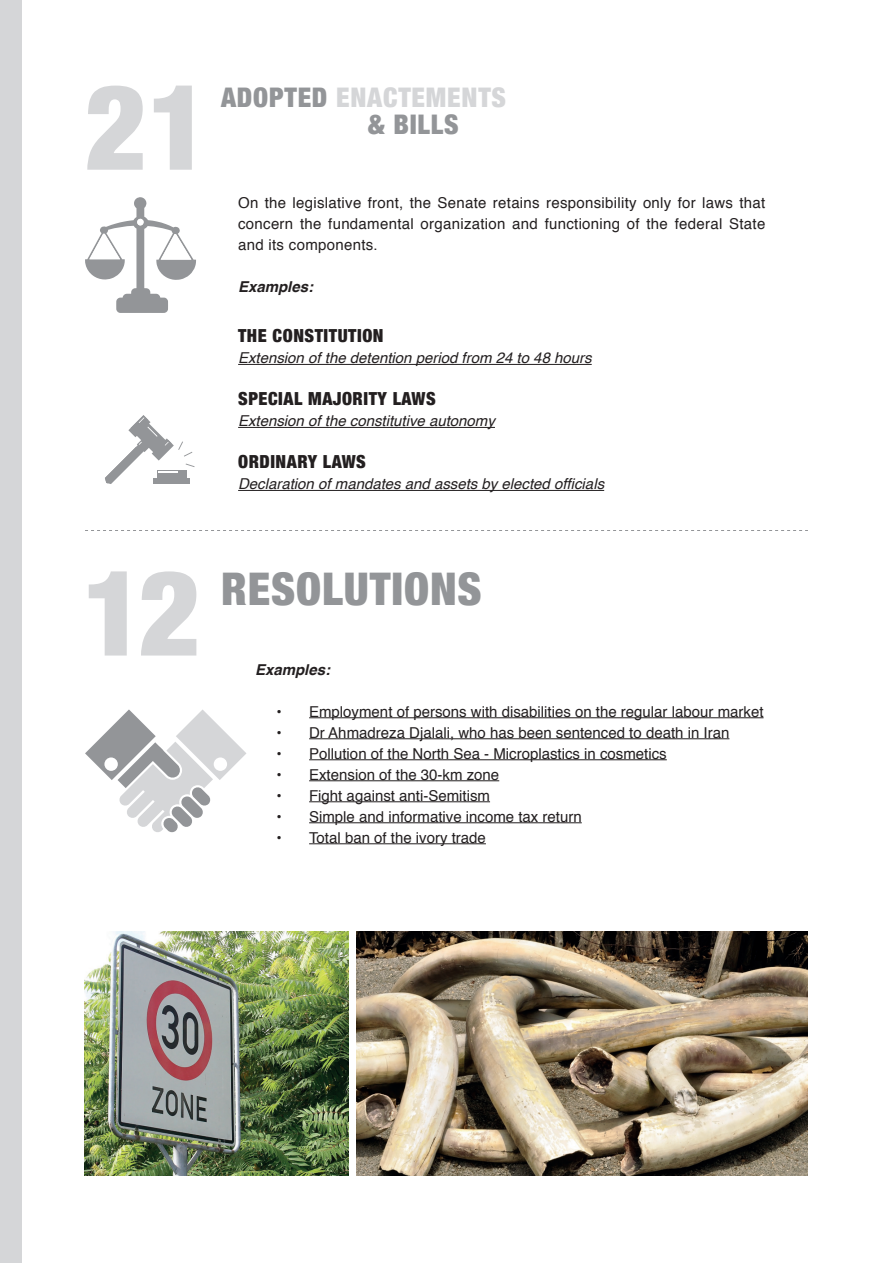
<style>
.page{position:relative;width:893px;height:1263px;background:#fff}
.page>*{position:absolute;margin:0;border:0;box-sizing:border-box;transform-origin:0 0}
.t1{font:900 condensed 118.8px "Helvetica Neue";color:#d5d6d8}
.t2{font:900 condensed 45px "Helvetica Neue";letter-spacing:.02em;color:#939598}
.t3{font:900 condensed 27px "Helvetica Neue";letter-spacing:.03em;color:#d5d6d8}
.t4{font:900 condensed 27px "Helvetica Neue";letter-spacing:.03em;color:#939598}
.t5{font:900 condensed 18px "Helvetica Neue";letter-spacing:.03em;color:#231f20}
.t6{font:15px/21px "Helvetica";color:#231f20;text-align:justify}
.t7{font:italic 15px "Helvetica";color:#231f20}
.t8{font:italic 700 15px "Helvetica";color:#231f20}
.s1{color:#939598}
</style>
<div class="page">
<hr style="left:238px;top:364px;width:354px;height:1px;background:#231f20">
<hr style="left:238px;top:427px;width:257px;height:1px;background:#231f20">
<hr style="left:238px;top:490px;width:366px;height:1px;background:#231f20">
<svg style="left:85px;top:197px;width:111px;height:116px"></svg>
<svg style="left:105px;top:415px;width:90px;height:69px"></svg>
<hr style="left:309px;top:717px;width:455px;height:1px;background:#231f20">
<hr style="left:309px;top:738px;width:420px;height:1px;background:#231f20">
<hr style="left:309px;top:759px;width:358px;height:1px;background:#231f20">
<hr style="left:309px;top:780px;width:190px;height:1px;background:#231f20">
<hr style="left:309px;top:801px;width:181px;height:1px;background:#231f20">
<hr style="left:309px;top:822px;width:273px;height:1px;background:#231f20">
<hr style="left:309px;top:843px;width:177px;height:1px;background:#231f20">
<img style="left:85px;top:931px;width:263px;height:244px">
<img style="left:357px;top:931px;width:451px;height:244px">
<svg style="left:85px;top:530px;width:723px;height:1px"></svg>
<svg style="left:85px;top:709px;width:161px;height:124px"></svg>
<div style="left:214px;top:757px;width:13px;height:14px;background:#fff;border-radius:50%"></div>
<div style="left:0;top:0;width:21px;height:1263px;background:#d5d6d8"></div>
<p class="t1" style="left:85px;top:30px;width:126px">21</p>
<p class="t3" style="left:221px;top:75px;width:286px"><span class="s1">ADOPTED</span> ENACTEMENTS</p>
<p class="t4" style="left:368px;top:102px;width:92px">&amp; BILLS</p>
<p class="t6" style="left:238px;top:193px;width:529px">On the legislative front, the Senate retains responsibility only for laws that concern the fundamental organization and functioning of the federal State and its components.</p>
<p class="t8" style="left:238px;top:275px;width:77px">Examples:</p>
<p class="t5" style="left:238px;top:321px;width:147px">THE CONSTITUTION</p>
<p class="t7" style="left:238px;top:346px;width:355px">Extension of the detention period from 24 to 48 hours</p>
<p class="t5" style="left:238px;top:384px;width:199px">SPECIAL MAJORITY LAWS</p>
<p class="t7" style="left:238px;top:409px;width:258px">Extension of the constitutive autonomy</p>
<p class="t5" style="left:238px;top:447px;width:129px">ORDINARY LAWS</p>
<p class="t7" style="left:238px;top:472px;width:367px">Declaration of mandates and assets by elected officials</p>
<p class="t1" style="left:83px;top:515px;width:119px">12</p>
<p class="t2" style="left:221px;top:551px;width:262px">RESOLUTIONS</p>
<p class="t8" style="left:255px;top:657px;width:77px">Examples:</p>
<p class="t6" style="left:276px;top:701px;width:489px">• Employment of persons with disabilities on the regular labour market</p>
<p class="t6" style="left:276px;top:722px;width:454px">• Dr Ahmadreza Djalali, who has been sentenced to death in Iran</p>
<p class="t6" style="left:276px;top:743px;width:392px">• Pollution of the North Sea - Microplastics in cosmetics</p>
<p class="t6" style="left:276px;top:764px;width:224px">• Extension of the 30-km zone</p>
<p class="t6" style="left:276px;top:785px;width:215px">• Fight against anti-Semitism</p>
<p class="t6" style="left:276px;top:806px;width:307px">• Simple and informative income tax return</p>
<p class="t6" style="left:276px;top:827px;width:211px">• Total ban of the ivory trade</p>
</div>
